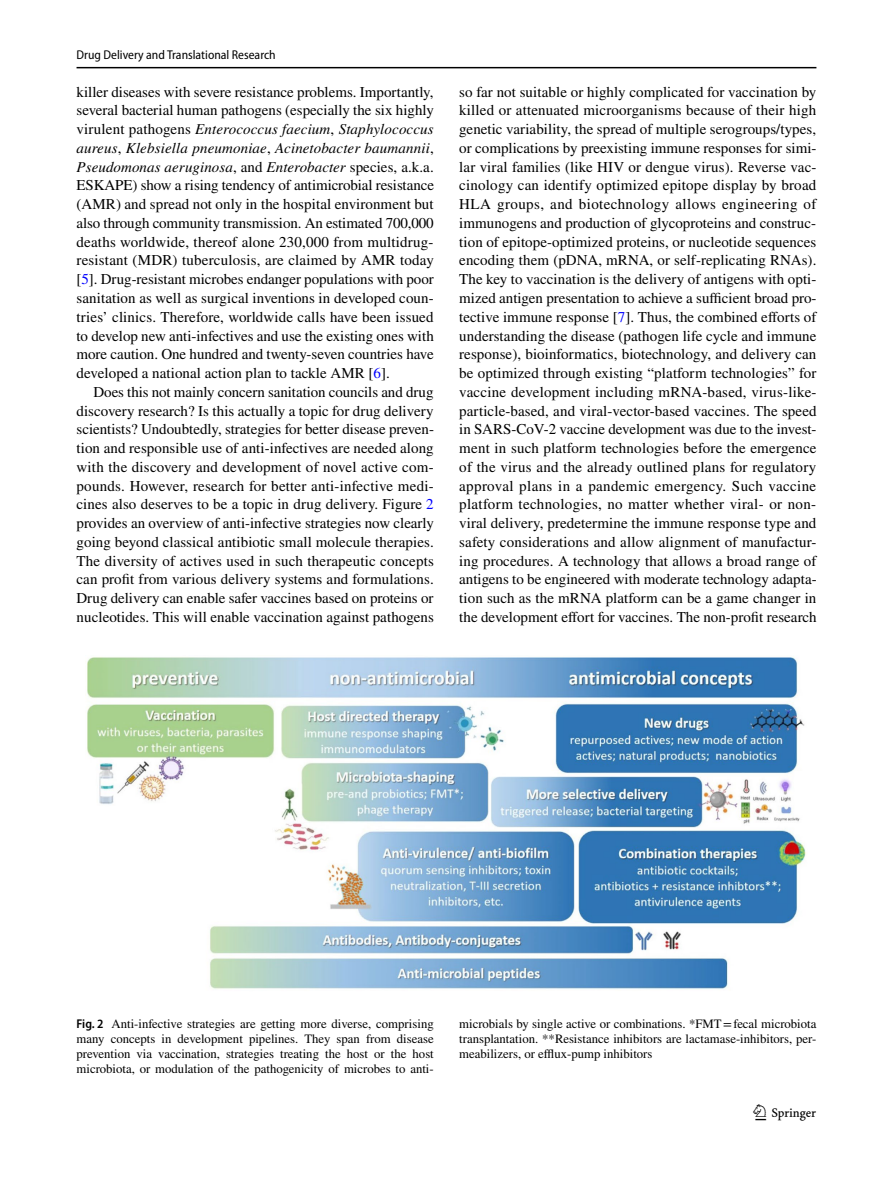
<style>
.page{position:relative;width:893px;height:1187px;background:#fff}
.page>*{position:absolute;margin:0;border:0;box-sizing:border-box;transform-origin:0 0}
.t1{font:22.5px "Springnew Regular 3";color:#000}
.t2{font:15px/18.8px "STIX";letter-spacing:.005em;color:#000;text-align:justify}
.t3{font:12.75px/15px "STIX";color:#000;text-align:justify}
.t4{font:semi-condensed 12.75px "Myriad Pro";color:#000}
.s1{font-style:italic}
.s2{color:#00f}
.s3{font-family:"Myriad Pro";font-weight:600;font-stretch:semi-condensed}
</style>
<div class="page">
<hr style="left:77px;top:67px;width:739px;height:1px;background:#000">
<img style="left:87px;top:657px;width:719px;height:332px">
<p class="t4" style="left:77px;top:48px;width:201px">Drug Delivery and Translational Research</p>
<p class="t2" style="left:77px;top:83px;width:359px">killer diseases with severe resistance problems. Importantly, several bacterial human pathogens (especially the six highly virulent pathogens <span class="s1">Enterococcus faecium</span>, <span class="s1">Staphylococcus aureus</span>, <span class="s1">Klebsiella pneumoniae</span>, <span class="s1">Acinetobacter baumannii</span>, <span class="s1">Pseudomonas aeruginosa</span>, and <span class="s1">Enterobacter</span> species, a.k.a.<br>ESKAPE) show a rising tendency of antimicrobial resistance (AMR) and spread not only in the hospital environment but also through community transmission. An estimated 700,000 deaths worldwide, thereof alone 230,000 from multidrug&shy;resistant (MDR) tuberculosis, are claimed by AMR today [<span class="s2">5</span>]. Drug-resistant microbes endanger populations with poor sanitation as well as surgical inventions in developed coun&shy;tries’ clinics. Therefore, worldwide calls have been issued to develop new anti-infectives and use the existing ones with more caution. One hundred and twenty-seven countries have developed a national action plan to tackle AMR [<span class="s2">6</span>].</p>
<p class="t2" style="left:77px;top:383px;width:359px;text-indent:17px">Does this not mainly concern sanitation councils and drug discovery research? Is this actually a topic for drug delivery scientists? Undoubtedly, strategies for better disease preven&shy;tion and responsible use of anti-infectives are needed along with the discovery and development of novel active com&shy;pounds. However, research for better anti-infective medi&shy;cines also deserves to be a topic in drug delivery. Figure <span class="s2">2 </span>provides an overview of anti-infective strategies now clearly going beyond classical antibiotic small molecule therapies.<br>The diversity of actives used in such therapeutic concepts can profit from various delivery systems and formulations.<br>Drug delivery can enable safer vaccines based on proteins or nucleotides. This will enable vaccination against pathogens</p>
<p class="t2" style="left:459px;top:83px;width:359px">so far not suitable or highly complicated for vaccination by killed or attenuated microorganisms because of their high genetic variability, the spread of multiple serogroups/types, or complications by preexisting immune responses for simi&shy;lar viral families (like HIV or dengue virus). Reverse vac&shy;cinology can identify optimized epitope display by broad HLA groups, and biotechnology allows engineering of immunogens and production of glycoproteins and construc&shy;tion of epitope-optimized proteins, or nucleotide sequences encoding them (pDNA, mRNA, or self-replicating RNAs).<br>The key to vaccination is the delivery of antigens with opti&shy;mized antigen presentation to achieve a sufficient broad pro&shy;tective immune response [<span class="s2">7</span>]. Thus, the combined efforts of understanding the disease (pathogen life cycle and immune response), bioinformatics, biotechnology, and delivery can be optimized through existing “platform technologies” for vaccine development including mRNA-based, virus-like&shy;particle-based, and viral-vector-based vaccines. The speed in SARS-CoV-2 vaccine development was due to the invest&shy;ment in such platform technologies before the emergence of the virus and the already outlined plans for regulatory approval plans in a pandemic emergency. Such vaccine platform technologies, no matter whether viral- or non&shy;viral delivery, predetermine the immune response type and safety considerations and allow alignment of manufactur&shy;ing procedures. A technology that allows a broad range of antigens to be engineered with moderate technology adapta&shy;tion such as the mRNA platform can be a game changer in the development effort for vaccines. The non-profit research</p>
<p class="t3" style="left:77px;top:1017px;width:359px"><span class="s3">Fig. 2</span> Anti-infective strategies are getting more diverse, comprising many concepts in development pipelines. They span from disease prevention via vaccination, strategies treating the host or the host microbiota, or modulation of the pathogenicity of microbes to anti-</p>
<p class="t3" style="left:459px;top:1017px;width:359px">microbials by single active or combinations. *FMT=fecal microbiota transplantation. **Resistance inhibitors are lactamase-inhibitors, per&shy;meabilizers, or efflux-pump inhibitors</p>
<h1 class="t1" style="left:755px;top:1104px;width:62px">1 3</h1>
</div>
